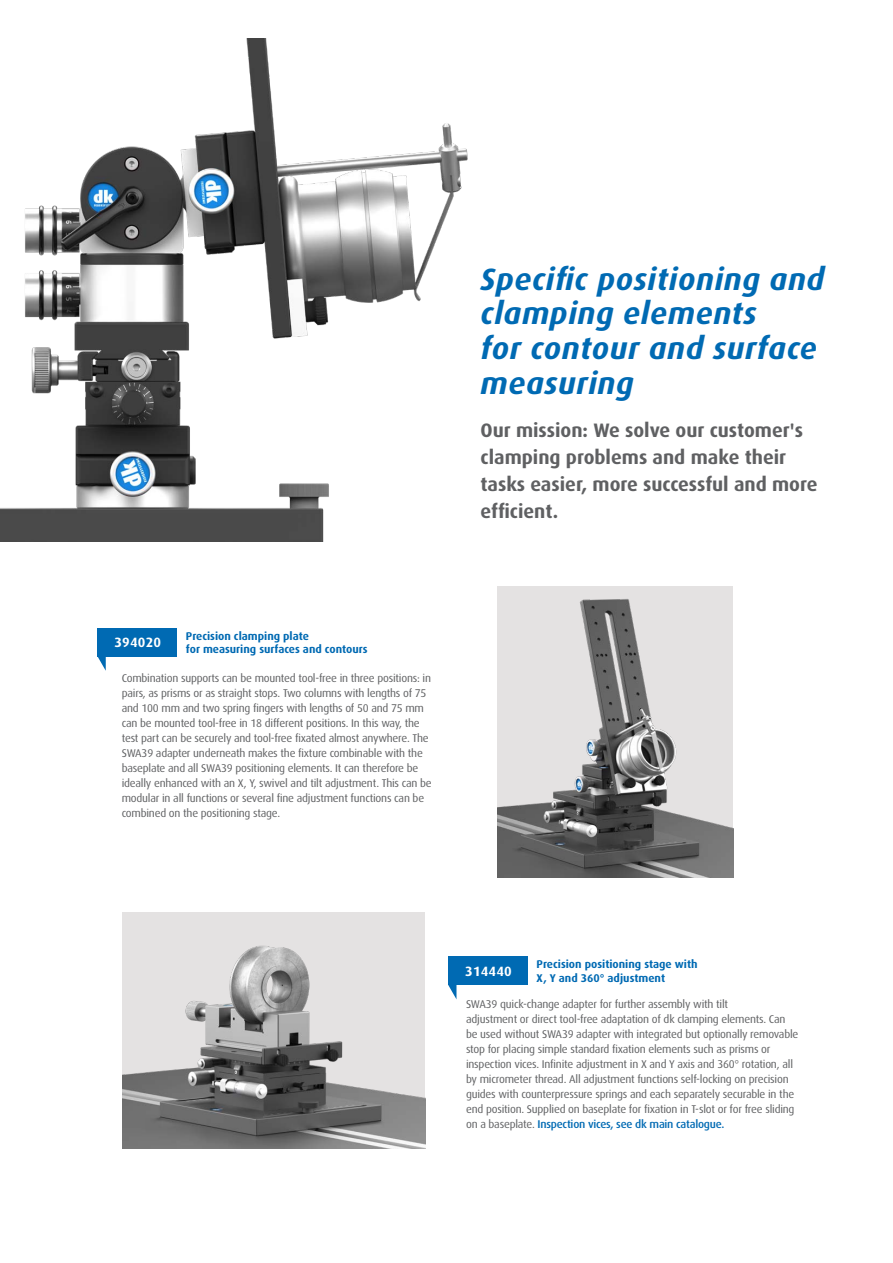
<style>
.page{position:relative;width:893px;height:1263px;background:#fff}
.page>*{position:absolute;margin:0;border:0;box-sizing:border-box;transform-origin:0 0}
.t1{font:italic 700 30.9px/34.8px "Dax Pro";letter-spacing:.02em;color:#006ab3}
.t2{font:700 19.5px/27px "Dax Pro";color:#5f6062}
.t3{font:700 13.5px "Dax Pro";letter-spacing:.015em;color:#fff}
.t4{font:11.25px/15px "Dax Pro";letter-spacing:-.02em;color:#5f6062}
.t5{font:700 11.25px/13.5px "Dax Pro";color:#006ab3}
.s1{font-weight:500;color:#006ab3}
</style>
<div class="page">
<img style="left:122px;top:915px;width:303px;height:233px">
<img style="left:1px;top:38px;width:467px;height:503px">
<img style="left:497px;top:586px;width:236px;height:291px">
<svg style="left:97px;top:656px;width:9px;height:15px"></svg>
<div style="left:97px;top:628px;width:80px;height:28px;background:#006ab3"></div>
<svg style="left:448px;top:985px;width:8px;height:14px"></svg>
<div style="left:448px;top:956px;width:80px;height:29px;background:#006ab3"></div>
<p class="t3" style="left:114px;top:634px;width:48px">394020</p>
<p class="t5" style="left:186px;top:629px;width:183px">Precision clamping plate<br>for measuring surfaces and contours</p>
<p class="t4" style="left:122px;top:670px;width:312px">Combination supports can be mounted tool-free in three positions: in pairs, as prisms or as straight stops. Two columns with lengths of 75 and 100 mm and two spring fingers with lengths of 50 and 75 mm can be mounted tool-free in 18 different positions. In this way, the test part can be securely and tool-free fixated almost anywhere. The SWA39 adapter underneath makes the fixture combinable with the baseplate and all SWA39 positioning elements. It can therefore be ideally enhanced with an X, Y, swivel and tilt adjustment. This can be modular in all functions or several fine adjustment functions can be combined on the positioning stage.</p>
<h1 class="t1" style="left:480px;top:260px;width:345px">Specific positioning and clamping elements<br>for contour and surface measuring</h1>
<h2 class="t2" style="left:480px;top:416px;width:338px">Our mission: We solve our customer's clamping problems and make their tasks easier, more successful and more efficient.</h2>
<p class="t3" style="left:465px;top:962px;width:48px">314440</p>
<p class="t5" style="left:537px;top:957px;width:162px">Precision positioning stage with<br>X, Y and 360° adjustment</p>
<p class="t4" style="left:466px;top:996px;width:334px">SWA39 quick-change adapter for further assembly with tilt<br>adjustment or direct tool-free adaptation of dk clamping elements. Can be used without SWA39 adapter with integrated but optionally removable stop for placing simple standard fixation elements such as prisms or inspection vices. Infinite adjustment in X and Y axis and 360° rotation, all by micrometer thread. All adjustment functions self-locking on precision guides with counterpressure springs and each separately securable in the end position. Supplied on baseplate for fixation in T-slot or for free sliding on a baseplate. <span class="s1">Inspection vices, see dk main catalogue.</span></p>
</div>
